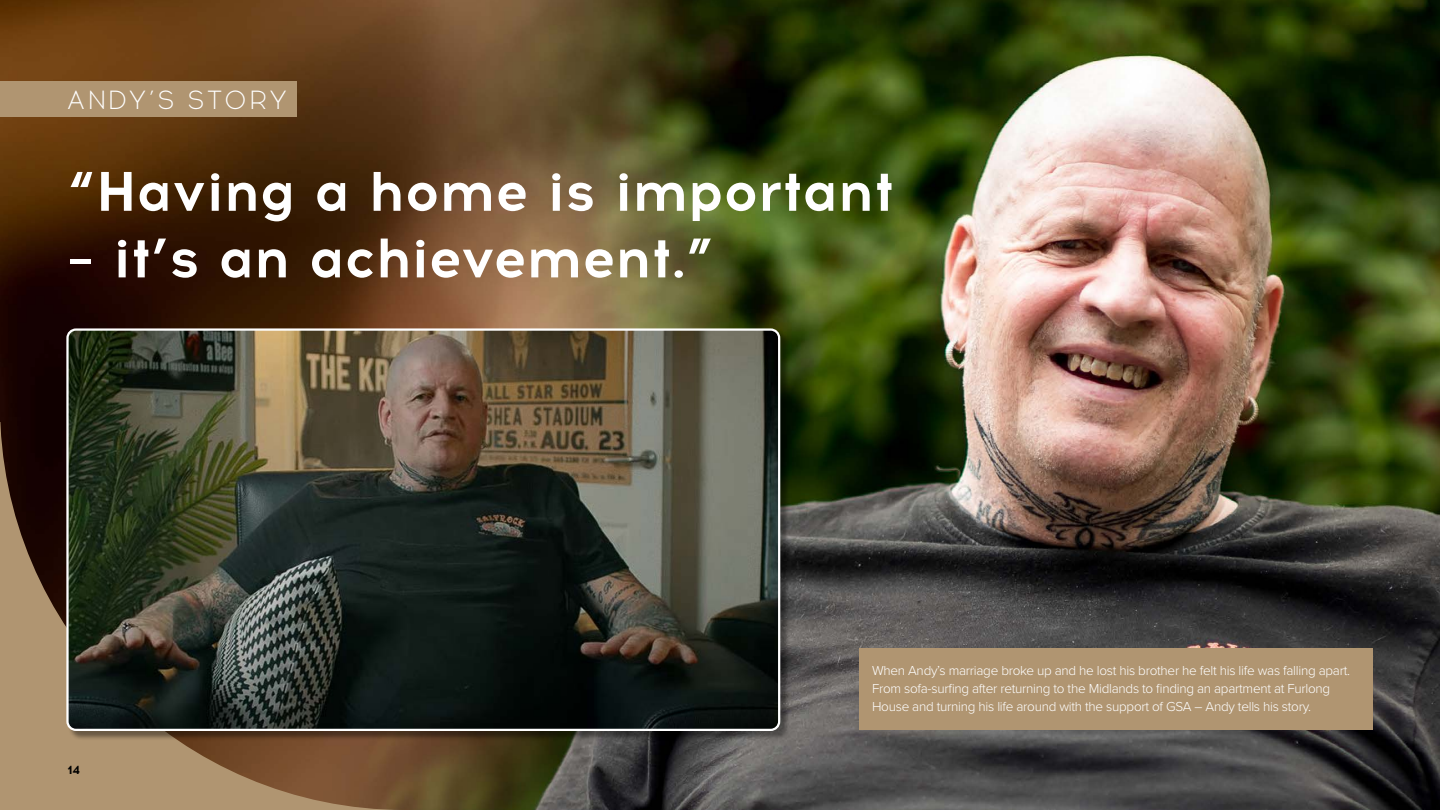
<style>
.page{position:relative;width:1440px;height:810px;background:#fff}
.page>*{position:absolute;margin:0;border:0;box-sizing:border-box;transform-origin:0 0}
.t1{font:700 55.5px "Acrom";color:#fff}
.t2{font:300 26.25px "Acrom";letter-spacing:.075em;color:#fff}
.t3{font:300 13.5px/18px "Proxima Nova";letter-spacing:-.02em;color:#fff}
.t4{font:700 12px "Acrom";color:#000}
</style>
<div class="page">
<img style="left:0;top:0;width:1440px;height:810px">
<div style="left:859px;top:648px;width:513px;height:82px;background:#b09571"></div>
<div style="left:0;top:423px;width:405px;height:387px;background:#b09571"></div>
<img style="left:0;top:0;width:810px;height:810px;border-radius:405px">
<div style="left:0;top:81px;width:297px;height:36px;background:#b09571"></div>
<div style="left:67px;top:329px;width:723px;height:412px;background:#000;opacity:.4"></div>
<img style="left:68px;top:330px;width:711px;height:400px">
<div style="left:66px;top:328px;width:714px;height:403px;border:2px solid #fff;border-radius:8px"></div>
<h2 class="t2" style="left:67px;top:84px;width:222px">ANDY’S STORY</h2>
<h1 class="t1" style="left:68px;top:152px;width:828px">“Having a home is important</h1>
<h1 class="t1" style="left:68px;top:219px;width:648px">– it’s an achievement.”</h1>
<p class="t4" style="left:67px;top:761px;width:14px">14</p>
<p class="t3" style="left:872px;top:661px;width:480px">When Andy’s marriage broke up and he lost his brother he felt his life was falling apart.<br>From sofa-surfing after returning to the Midlands to finding an apartment at Furlong<br>House and turning his life around with the support of GSA – Andy tells his story.</p>
</div>
